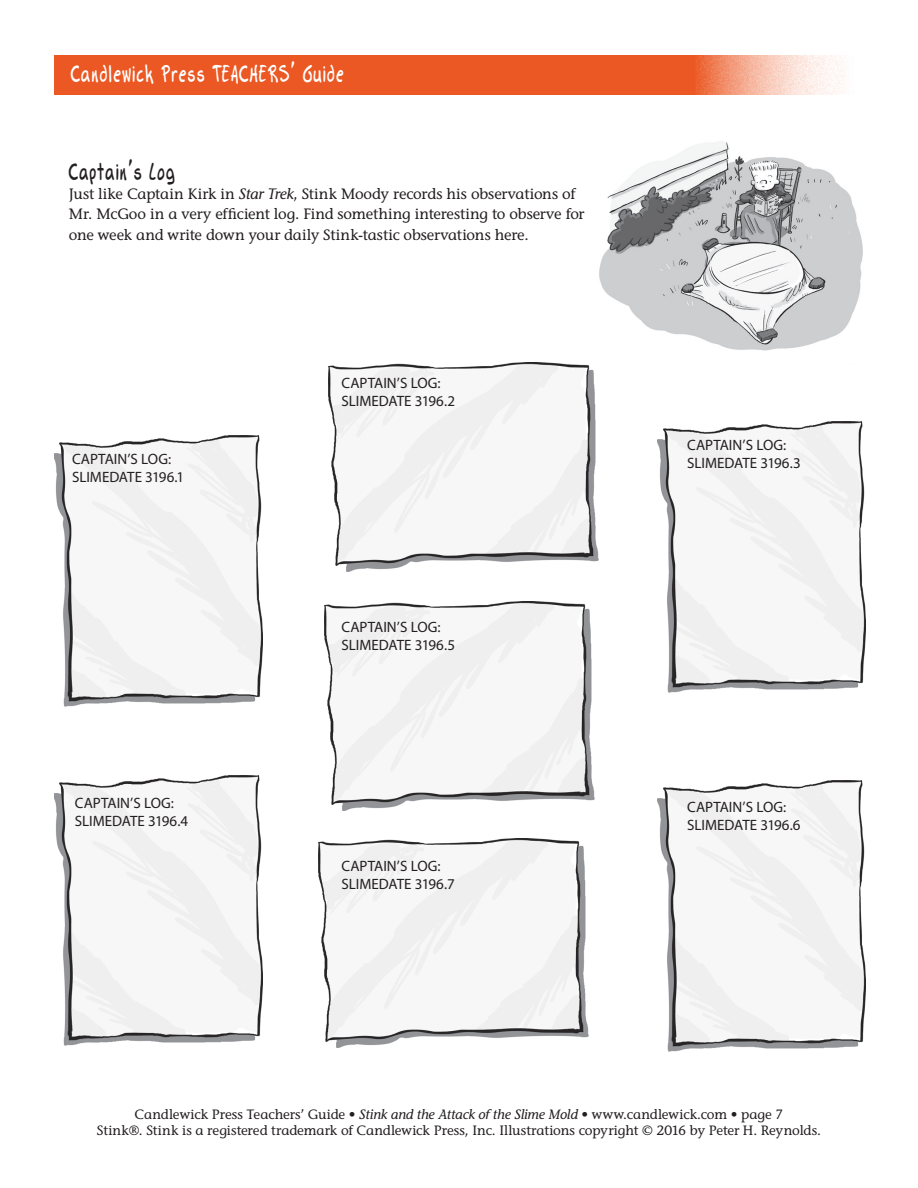
<style>
.page{position:relative;width:918px;height:1188px;background:#fff}
.page>*{position:absolute;margin:0;border:0;box-sizing:border-box;transform-origin:0 0}
.t1{font:500 condensed 27px "TF Gary";letter-spacing:.025em;color:#fff}
.t2{font:500 condensed 27px "TF Gary";letter-spacing:.025em;color:#231f20}
.cc{font:15px "Myriad Pro";letter-spacing:-.005em;color:#231f20}
.t3{font:15px/19.5px "Stone Informal";letter-spacing:-.005em;color:#231f20}
.t4{font:13.5px/16.5px "Stone Informal";color:#231f20;text-align:center}
.s1{font-style:italic}
</style>
<div class="page">
<img style="left:599px;top:141px;width:264px;height:210px">
<img style="left:324px;top:602px;width:271px;height:208px">
<img style="left:318px;top:839px;width:271px;height:208px">
<img style="left:657px;top:422px;width:209px;height:271px">
<img style="left:657px;top:781px;width:209px;height:271px">
<img style="left:54px;top:436px;width:208px;height:271px">
<img style="left:54px;top:775px;width:208px;height:271px">
<img style="left:328px;top:363px;width:271px;height:208px">
<svg style="left:54px;top:55px;width:792px;height:40px;background:#ed6c3d"></svg>
<p class="t1" style="left:71px;top:58px;width:275px">Candlewick Press TEACHERS’ Guide</p>
<p class="t2" style="left:69px;top:155px;width:108px">Captain’s Log</p>
<p class="t3" style="left:69px;top:184px;width:517px">Just like Captain Kirk in <span class="s1">Star Trek</span>, Stink Moody records his observations of<br>Mr. McGoo in a very efficient log. Find something interesting to observe for</p>
<p class="t3" style="left:69px;top:225px;width:461px">one week and write down your daily Stink-tastic observations here.</p>
<p class="cc" style="left:72px;top:450px;width:101px">CAPTAIN’S LOG:</p>
<p class="cc" style="left:72px;top:468px;width:114px">SLIMEDATE 3196.1</p>
<p class="cc" style="left:75px;top:794px;width:101px">CAPTAIN’S LOG:</p>
<p class="cc" style="left:75px;top:812px;width:115px">SLIMEDATE 3196.4</p>
<p class="cc" style="left:342px;top:373px;width:101px">CAPTAIN’S LOG:</p>
<p class="cc" style="left:342px;top:391px;width:115px">SLIMEDATE 3196.2</p>
<p class="cc" style="left:342px;top:618px;width:101px">CAPTAIN’S LOG:</p>
<p class="cc" style="left:342px;top:636px;width:115px">SLIMEDATE 3196.5</p>
<p class="cc" style="left:342px;top:857px;width:101px">CAPTAIN’S LOG:</p>
<p class="cc" style="left:342px;top:875px;width:115px">SLIMEDATE 3196.7</p>
<p class="cc" style="left:687px;top:436px;width:101px">CAPTAIN’S LOG:</p>
<p class="cc" style="left:687px;top:454px;width:115px">SLIMEDATE 3196.3</p>
<p class="cc" style="left:687px;top:797px;width:101px">CAPTAIN’S LOG:</p>
<p class="cc" style="left:687px;top:815px;width:115px">SLIMEDATE 3196.6</p>
<p class="t4" style="left:97px;top:1106px;width:726px">Candlewick Press Teachers’ Guide • <span class="s1">Stink and the Attack of the Slime Mold</span> • www.candlewick.com • page 7<br>Stink®. Stink is a registered trademark of Candlewick Press, Inc. Illustrations copyright © 2016 by Peter H. Reynolds.</p>
</div>
